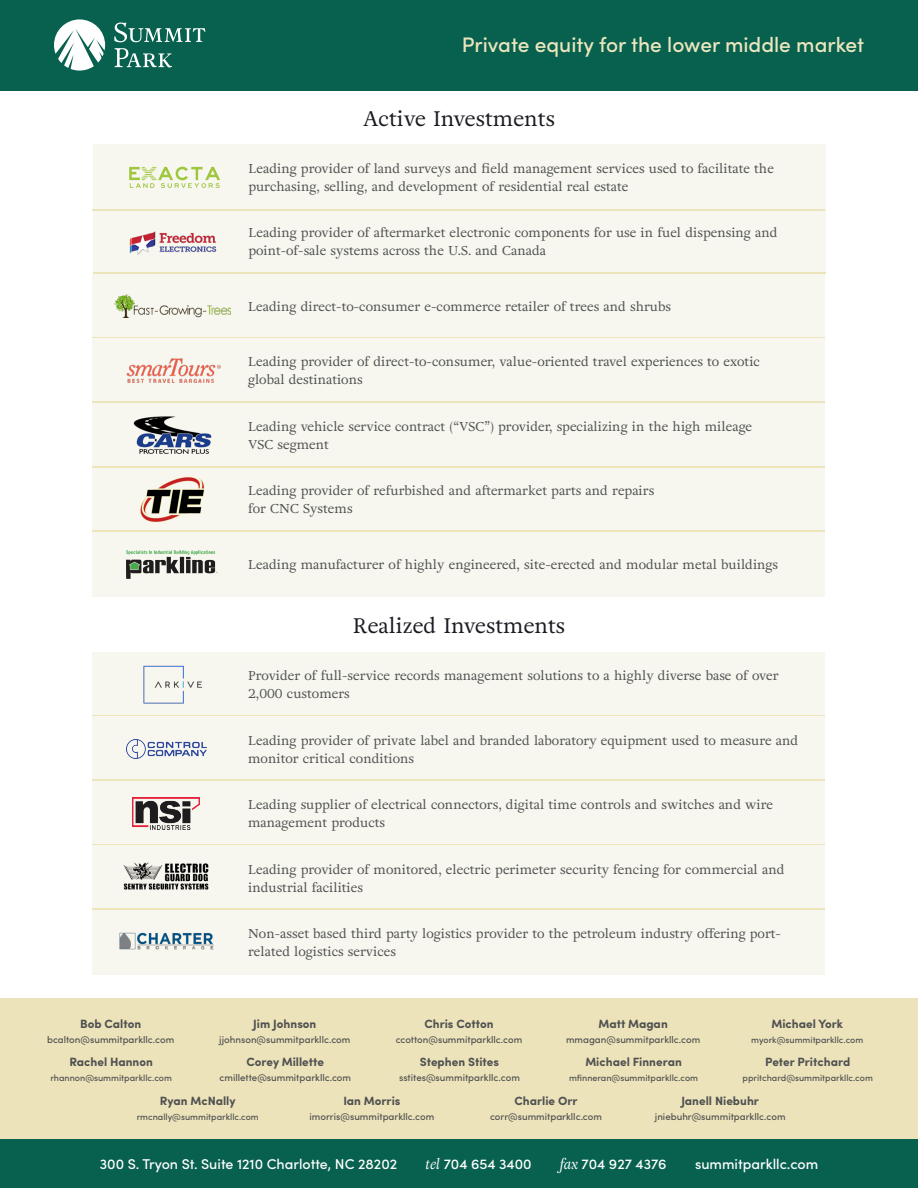
<style>
.page{position:relative;width:918px;height:1188px;background:#fff}
.page>*{position:absolute;margin:0;border:0;box-sizing:border-box;transform-origin:0 0}
.P_Header{font:21px "Adriane Text";color:#1a1c21}
.bullet{font:500 21px "Sofia Pro";color:#ebe6bd}
.body{font:500 14.25px "Sofia Pro";color:#fff}
.body-2{font:12.75px/18px "Adriane Text";color:#4f5151}
.email{font:700 12px "Sofia Pro";color:#4f5151}
.body-3{font:700 12px "Sofia Pro";color:#4f5151}
.email-2{font:500 9.75px "Sofia Pro";color:#4f5151}
.email-3{font:500 9px "Sofia Pro";color:#4f5151}
.body-4{font:500 9px "Sofia Pro";color:#4f5151}
.s1{font-family:"Adriane Text";font-weight:400;font-style:italic}
</style>
<div class="page">
<div style="left:0;top:1138px;width:918px;height:50px;background:#08614f"></div>
<div style="left:0;top:998px;width:918px;height:140px;background:#ede3ba"></div>
<div style="left:0;top:0;width:918px;height:91px;background:#08614f"></div>
<svg style="left:114px;top:23px;width:91px;height:19px"></svg>
<svg style="left:115px;top:48px;width:57px;height:19px"></svg>
<svg style="left:54px;top:19px;width:51px;height:52px"></svg>
<div style="left:93px;top:403px;width:732px;height:64px;background:#f7f6ef"></div>
<img style="left:133px;top:416px;width:79px;height:38px">
<div style="left:93px;top:467px;width:732px;height:65px;background:#f7f6ef"></div>
<div style="left:93px;top:532px;width:732px;height:64px;background:#f7f6ef"></div>
<img style="left:127px;top:550px;width:91px;height:29px">
<hr style="left:93px;top:530px;width:732px;height:2px;background:#ece4bb">
<img style="left:140px;top:477px;width:65px;height:46px">
<hr style="left:93px;top:466px;width:732px;height:1px;background:#ece4bb">
<div style="left:93px;top:652px;width:732px;height:65px;background:#f7f6ef"></div>
<img style="left:144px;top:666px;width:57px;height:37px">
<hr style="left:93px;top:715px;width:732px;height:2px;background:#ece4bb">
<div style="left:93px;top:274px;width:732px;height:64px;background:#f7f6ef"></div>
<img style="left:115px;top:295px;width:115px;height:22px">
<hr style="left:93px;top:337px;width:732px;height:1px;background:#ece4bb">
<div style="left:93px;top:338px;width:732px;height:65px;background:#f7f6ef"></div>
<img style="left:126px;top:358px;width:95px;height:25px">
<div style="left:93px;top:717px;width:732px;height:64px;background:#f7f6ef"></div>
<hr style="left:93px;top:780px;width:732px;height:1px;background:#ece4bb">
<img style="left:126px;top:739px;width:80px;height:20px">
<div style="left:93px;top:781px;width:732px;height:65px;background:#f7f6ef"></div>
<hr style="left:93px;top:844px;width:732px;height:2px;background:#ece4bb">
<img style="left:133px;top:798px;width:67px;height:31px">
<div style="left:93px;top:846px;width:732px;height:64px;background:#f7f6ef"></div>
<hr style="left:93px;top:908px;width:732px;height:2px;background:#ece4bb">
<img style="left:123px;top:862px;width:86px;height:28px">
<div style="left:93px;top:910px;width:732px;height:65px;background:#f7f6ef"></div>
<img style="left:119px;top:932px;width:95px;height:18px">
<hr style="left:93px;top:401px;width:732px;height:2px;background:#ece4bb">
<div style="left:93px;top:209px;width:732px;height:65px;background:#f7f6ef"></div>
<hr style="left:93px;top:272px;width:733px;height:2px;background:#ece4bb">
<img style="left:129px;top:231px;width:88px;height:24px">
<div style="left:93px;top:145px;width:732px;height:64px;background:#f7f6ef"></div>
<hr style="left:93px;top:209px;width:732px;height:2px;background:#ece4bb">
<svg style="left:129px;top:167px;width:91px;height:21px"></svg>
<p class="bullet" style="left:462px;top:29px;width:404px">Private equity for the lower middle market</p>
<p class="P_Header" style="left:363px;top:104px;width:193px">Active Investments</p>
<p class="body-2" style="left:248px;top:159px;width:527px">Leading provider of land surveys and field management services used to facilitate the purchasing, selling, and development of residential real estate</p>
<p class="body-2" style="left:248px;top:224px;width:531px">Leading provider of aftermarket electronic components for use in fuel dispensing and point-of-sale systems across the U.S. and Canada</p>
<p class="body-2" style="left:248px;top:297px;width:425px">Leading direct-to-consumer e-commerce retailer of trees and shrubs</p>
<p class="body-2" style="left:248px;top:353px;width:513px">Leading provider of direct-to-consumer, value-oriented travel experiences to exotic global destinations</p>
<p class="body-2" style="left:248px;top:417px;width:506px">Leading vehicle service contract (“VSC”) provider, specializing in the high mileage<br>VSC segment</p>
<p class="body-2" style="left:248px;top:482px;width:408px">Leading provider of refurbished and aftermarket parts and repairs for CNC Systems</p>
<p class="body-2" style="left:248px;top:555px;width:532px">Leading manufacturer of highly engineered, site-erected and modular metal buildings</p>
<p class="P_Header" style="left:353px;top:611px;width:214px">Realized Investments</p>
<p class="body-2" style="left:248px;top:667px;width:532px">Provider of full-service records management solutions to a highly diverse base of over<br>2,000 customers</p>
<p class="body-3" style="left:80px;top:1015px;width:63px">Bob Calton</p>
<p class="email-2" style="left:47px;top:1033px;width:129px">bcalton@summitparkllc.com</p>
<p class="body-3" style="left:69px;top:1053px;width:85px">Rachel Hannon</p>
<p class="body-4" style="left:50px;top:1071px;width:123px">rhannon@summitparkllc.com</p>
<p class="body-2" style="left:248px;top:731px;width:552px">Leading provider of private label and branded laboratory equipment used to measure and monitor critical conditions</p>
<p class="body-2" style="left:248px;top:796px;width:527px">Leading supplier of electrical connectors, digital time controls and switches and wire management products</p>
<p class="body-2" style="left:248px;top:860px;width:538px">Leading provider of monitored, electric perimeter security fencing for commercial and industrial facilities</p>
<p class="body-2" style="left:248px;top:925px;width:534px">Non-asset based third party logistics provider to the petroleum industry offering port&shy;related logistics services</p>
<p class="body-3" style="left:253px;top:1015px;width:65px">Jim Johnson</p>
<p class="email-2" style="left:219px;top:1033px;width:133px">jjohnson@summitparkllc.com</p>
<p class="email" style="left:246px;top:1053px;width:79px">Corey Millette</p>
<p class="email-2" style="left:219px;top:1070px;width:133px">cmillette@summitparkllc.com</p>
<p class="email" style="left:424px;top:1015px;width:71px">Chris Cotton</p>
<p class="email-2" style="left:396px;top:1033px;width:128px">ccotton@summitparkllc.com</p>
<p class="email" style="left:420px;top:1053px;width:81px">Stephen Stites</p>
<p class="email-2" style="left:399px;top:1070px;width:122px">sstites@summitparkllc.com</p>
<p class="email" style="left:598px;top:1015px;width:71px">Matt Magan</p>
<p class="email-2" style="left:566px;top:1033px;width:136px">mmagan@summitparkllc.com</p>
<p class="email" style="left:585px;top:1053px;width:98px">Michael Finneran</p>
<p class="email-3" style="left:569px;top:1071px;width:131px">mfinneran@summitparkllc.com</p>
<p class="body-3" style="left:771px;top:1015px;width:73px">Michael York</p>
<p class="body-4" style="left:751px;top:1034px;width:113px">myork@summitparkllc.com</p>
<p class="email" style="left:765px;top:1053px;width:86px">Peter Pritchard</p>
<p class="email-3" style="left:743px;top:1071px;width:132px">ppritchard@summitparkllc.com</p>
<p class="body-3" style="left:160px;top:1092px;width:77px">Ryan McNally</p>
<p class="email-3" style="left:137px;top:1110px;width:124px">rmcnally@summitparkllc.com</p>
<p class="email" style="left:343px;top:1092px;width:59px">Ian Morris</p>
<p class="email-2" style="left:310px;top:1110px;width:126px">imorris@summitparkllc.com</p>
<p class="email" style="left:515px;top:1092px;width:65px">Charlie Orr</p>
<p class="email-2" style="left:490px;top:1110px;width:113px">corr@summitparkllc.com</p>
<p class="body-3" style="left:681px;top:1092px;width:79px">Janell Niebuhr</p>
<p class="email-2" style="left:655px;top:1110px;width:132px">jniebuhr@summitparkllc.com</p>
<p class="body" style="left:100px;top:1154px;width:299px">300 S. Tryon St. Suite 1210 Charlotte, NC 28202</p>
<p class="body" style="left:426px;top:1154px;width:108px"><span class="s1">tel</span> 704 654 3400</p>
<p class="body" style="left:560px;top:1154px;width:108px"><span class="s1">fax</span> 704 927 4376</p>
<p class="body" style="left:695px;top:1154px;width:125px">summitparkllc.com</p>
</div>
